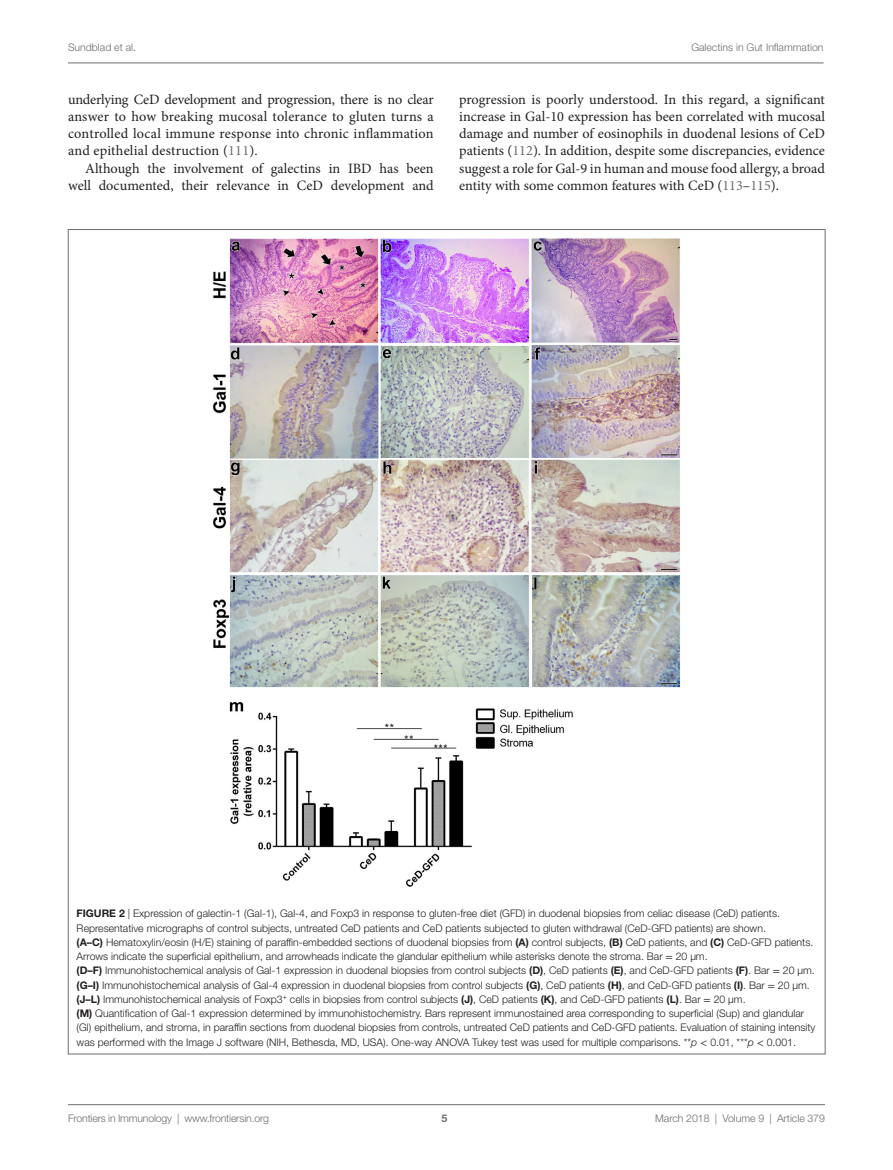
<style>
.page{position:relative;width:893px;height:1170px;background:#fff}
.page>*{position:absolute;margin:0;border:0;box-sizing:border-box;transform-origin:0 0}
.t1{font:14.25px/17.2px "Minion Pro";color:#231f20;text-align:justify}
.t2{font:300 10.5px/14.2px "Helvetica Neue LT Std";color:#231f20}
.t3{font:300 10.5px "Helvetica Neue LT Std";color:#6c6d70}
.t4{font:700 10.5px "Helvetica Neue LT Std";color:#6c6d70}
.s1{color:#6c6d70}
.s2{font-weight:700}
.s3{font-family:"STIX General";font-weight:400}
.s4{font-style:italic}
</style>
<div class="page">
<img style="left:213px;top:238px;width:467px;height:649px">
<hr style="left:68px;top:1104px;width:757px;height:1px;background:#6c6d70">
<hr style="left:68px;top:63px;width:755px;height:1px;background:#6c6d70">
<p class="t3" style="left:68px;top:41px;width:70px">Sundblad et al.</p>
<p class="t3" style="left:691px;top:41px;width:134px">Galectins in Gut Inflammation</p>
<h1 class="t1" style="left:68px;top:90px;width:367px">underlying CeD development and progression, there is no clear answer to how breaking mucosal tolerance to gluten turns a controlled local immune response into chronic inflammation and epithelial destruction (<span class="s1">111</span>).</h1>
<h1 class="t1" style="left:68px;top:159px;width:367px;text-align:right">Although the involvement of galectins in IBD has been well documented, their relevance in CeD development and</h1>
<p class="t1" style="left:459px;top:90px;width:367px">progression is poorly understood. In this regard, a significant increase in Gal-10 expression has been correlated with mucosal damage and number of eosinophils in duodenal lesions of CeD patients (<span class="s1">112</span>). In addition, despite some discrepancies, evidence suggest a role for Gal-9 in human and mouse food allergy, a broad entity with some common features with CeD (<span class="s1">113</span>–<span class="s1">115</span>).</p>
<p class="t2" style="left:77px;top:906px;width:740px"><span class="s2">FIGU RE 2</span> | Expression of galectin-1 (Gal-1), Gal-4, and Foxp3 in response to gluten-free diet (GFD) in duodenal biopsies from celiac disease (CeD) patients.<br>Representative micrographs of control subjects, untreated CeD patients and CeD patients subjected to gluten withdrawal (CeD-GFD patients) are shown.<br><span class="s2">(A–C)</span> Hematoxylin/eosin (H/E) staining of paraffin-embedded sections of duodenal biopsies from <span class="s2">(A)</span> control subjects, <span class="s2">(B)</span> CeD patients, and <span class="s2">(C)</span> CeD-GFD patients.<br>Arrows indicate the superficial epithelium, and arrowheads indicate the glandular epithelium while asterisks denote the stroma. Bar <span class="s3">=</span> 20 µm.<br><span class="s2">(D–F)</span> Immunohistochemical analysis of Gal-1 expression in duodenal biopsies from control subjects <span class="s2">(D)</span>, CeD patients <span class="s2">(E)</span>, and CeD-GFD patients <span class="s2">(F)</span>. Bar <span class="s3">=</span> 20 µm. <span class="s2">(G–I)</span> Immunohistochemical analysis of Gal-4 expression in duodenal biopsies from control subjects <span class="s2">(G)</span>, CeD patients <span class="s2">(H)</span>, and CeD-GFD patients <span class="s2">(I)</span>. Bar <span class="s3">=</span> 20 µm. <span class="s2">(J–L)</span> Immunohistochemical analysis of Foxp3<sup>+</sup> cells in biopsies from control subjects <span class="s2">(J)</span>, CeD patients <span class="s2">(K)</span>, and CeD-GFD patients <span class="s2">(L)</span>. Bar <span class="s3">=</span> 20 µm.<br><span class="s2">(M)</span> Quantification of Gal-1 expression determined by immunohistochemistry. Bars represent immunostained area corresponding to superficial (Sup) and glandular (Gl) epithelium, and stroma, in paraffin sections from duodenal biopsies from controls, untreated CeD patients and CeD-GFD patients. Evaluation of staining intensity was performed with the Image J software (NIH, Bethesda, MD, USA). One-way ANOVA Tukey test was used for multiple comparisons. **<span class="s4">p</span> <span class="s3">&lt;</span> 0.01, ***<span class="s4">p</span> <span class="s3">&lt;</span> 0.001.</p>
<p class="t3" style="left:68px;top:1111px;width:203px">Frontiers in Immunology | www.frontiersin.org</p>
<p class="t3" style="left:655px;top:1111px;width:171px">March 2018 | Volume 9 | Article 379</p>
<p class="t4" style="left:441px;top:1111px;width:7px">5</p>
</div>
